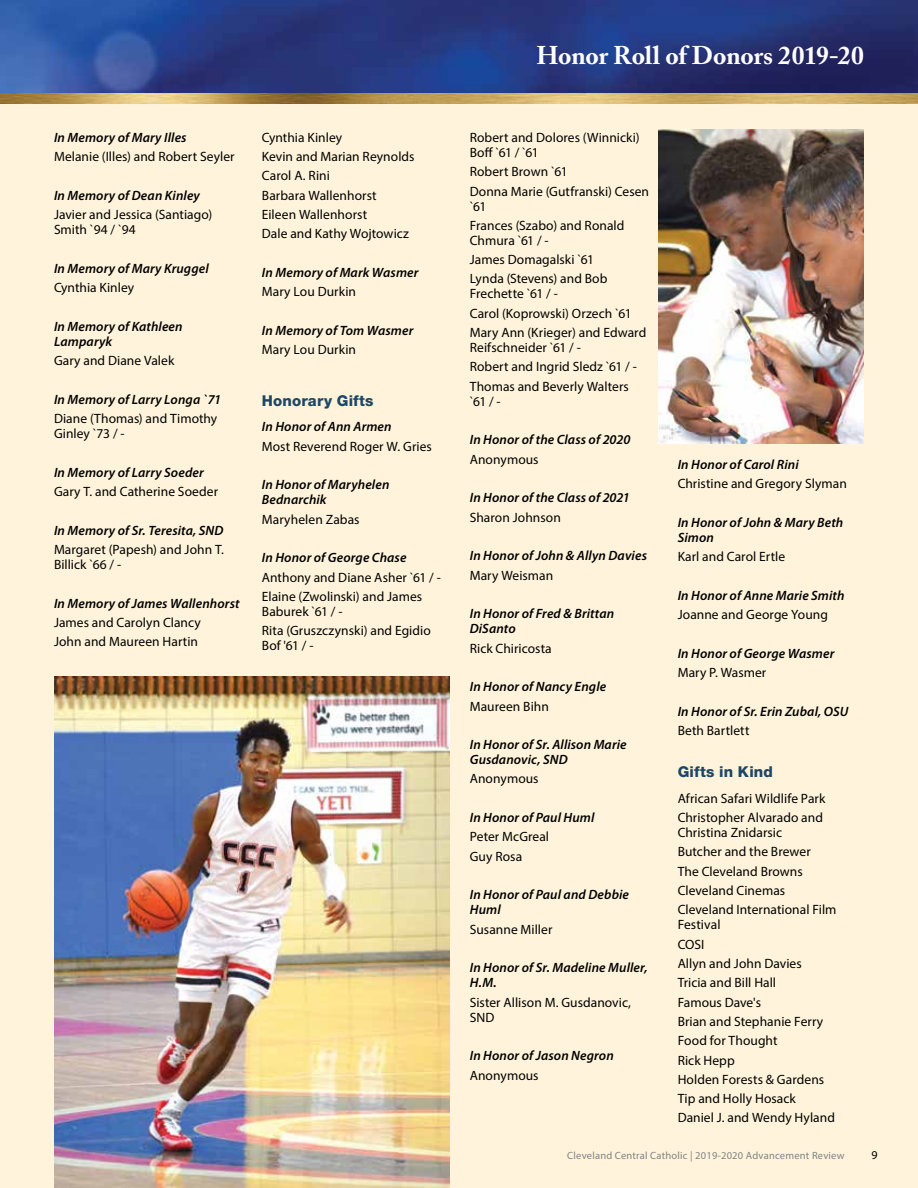
<style>
.page{position:relative;width:918px;height:1188px;background:#fff}
.page>*{position:absolute;margin:0;border:0;box-sizing:border-box;transform-origin:0 0}
.t1{font:700 25.5px "Adobe Caslon Pro";letter-spacing:-.01em;color:#fff}
.t2{font:800 15px "Helvetica Neue LT Std";letter-spacing:.015em;color:#1e4666}
.t3{font:13.5px/19.4px "Myriad Pro";letter-spacing:.005em;color:#000}
.t4{font:italic 600 13.5px/15px "Myriad Pro";letter-spacing:.01em;color:#000}
.t5{font:12px "Myriad Pro";color:#000}
.t6{font:10.5px "Myriad Pro";letter-spacing:.02em;color:#808285}
</style>
<div class="page">
<div style="left:0;top:95px;width:918px;height:1093px;background:#fff4db"></div>
<img style="left:54px;top:676px;width:395px;height:512px">
<img style="left:0;top:92px;width:918px;height:11px">
<img style="left:0;top:0;width:918px;height:92px">
<img style="left:659px;top:130px;width:205px;height:314px">
<p class="t4" style="left:54px;top:130px;width:134px">In Memory of Mary Illes</p>
<p class="t3" style="left:54px;top:147px;width:182px">Melanie (Illes) and Robert Seyler</p>
<p class="t4" style="left:54px;top:187px;width:147px">In Memory of Dean Kinley</p>
<p class="t3" style="left:54px;top:207px;width:160px;line-height:15px">Javier and Jessica (Santiago)<br>Smith `94 / `94</p>
<p class="t4" style="left:54px;top:260px;width:156px">In Memory of Mary Kruggel</p>
<p class="t3" style="left:54px;top:278px;width:82px">Cynthia Kinley</p>
<p class="t4" style="left:54px;top:318px;width:130px">In Memory of Kathleen<br>Lamparyk</p>
<p class="t3" style="left:54px;top:351px;width:122px">Gary and Diane Valek</p>
<p class="t4" style="left:54px;top:391px;width:169px">In Memory of Larry Longa `71</p>
<p class="t3" style="left:54px;top:411px;width:165px;line-height:15px">Diane (Thomas) and Timothy<br>Ginley `73 / -</p>
<p class="t4" style="left:54px;top:464px;width:151px">In Memory of Larry Soeder</p>
<p class="t3" style="left:54px;top:482px;width:166px">Gary T. and Catherine Soeder</p>
<p class="t4" style="left:54px;top:522px;width:171px">In Memory of Sr. Teresita, SND</p>
<p class="t3" style="left:54px;top:542px;width:171px;line-height:15px">Margaret (Papesh) and John T.<br>Billick `66 / -</p>
<p class="t4" style="left:54px;top:595px;width:187px">In Memory of James Wallenhorst</p>
<p class="t3" style="left:54px;top:612px;width:149px">James and Carolyn Clancy<br>John and Maureen Hartin</p>
<p class="t3" style="left:262px;top:127px;width:154px">Cynthia Kinley<br>Kevin and Marian Reynolds<br>Carol A. Rini<br>Barbara Wallenhorst<br>Eileen Wallenhorst<br>Dale and Kathy Wojtowicz</p>
<p class="t4" style="left:262px;top:265px;width:158px">In Memory of Mark Wasmer</p>
<p class="t3" style="left:262px;top:282px;width:96px">Mary Lou Durkin</p>
<p class="t4" style="left:262px;top:323px;width:153px">In Memory of Tom Wasmer</p>
<p class="t3" style="left:262px;top:340px;width:96px">Mary Lou Durkin</p>
<p class="t2" style="left:262px;top:391px;width:113px">Honorary Gifts</p>
<p class="t4" style="left:262px;top:419px;width:131px">In Honor of Ann Armen</p>
<p class="t3" style="left:262px;top:436px;width:171px">Most Reverend Roger W. Gries</p>
<p class="t4" style="left:262px;top:477px;width:129px">In Honor of Maryhelen<br>Bednarchik</p>
<p class="t3" style="left:262px;top:509px;width:99px">Maryhelen Zabas</p>
<p class="t4" style="left:262px;top:550px;width:146px">In Honor of George Chase</p>
<p class="t3" style="left:262px;top:567px;width:180px">Anthony and Diane Asher `61 / -<br>Elaine (Zwolinski) and James</p>
<p class="t3" style="left:262px;top:601px;width:170px">Baburek `61 / -<br>Rita (Gruszczynski) and Egidio</p>
<p class="t3" style="left:262px;top:636px;width:53px">Bof '61 / -</p>
<h1 class="t1" style="left:536px;top:40px;width:329px">Honor Roll of Donors 2019-20</h1>
<p class="t3" style="left:470px;top:130px;width:171px;line-height:15px">Robert and Dolores (Winnicki)<br>Boff `61 / `61</p>
<p class="t3" style="left:470px;top:162px;width:181px">Robert Brown `61<br>Donna Marie (Gutfranski) Cesen</p>
<p class="t3" style="left:470px;top:196px;width:156px">`61<br>Frances (Szabo) and Ronald</p>
<p class="t3" style="left:470px;top:230px;width:139px">Chmura `61 / -<br>James Domagalski `61<br>Lynda (Stevens) and Bob</p>
<p class="t3" style="left:470px;top:284px;width:178px">Frechette `61 / -<br>Carol (Koprowski) Orzech `61<br>Mary Ann (Krieger) and Edward</p>
<p class="t3" style="left:470px;top:338px;width:169px">Reifschneider `61 / -<br>Robert and Ingrid Sledz `61 / -<br>Thomas and Beverly Walters</p>
<p class="t3" style="left:470px;top:391px;width:32px">`61 / -</p>
<p class="t4" style="left:470px;top:432px;width:162px">In Honor of the Class of 2020</p>
<p class="t3" style="left:470px;top:449px;width:70px">Anonymous</p>
<p class="t4" style="left:470px;top:490px;width:162px">In Honor of the Class of 2021</p>
<p class="t3" style="left:470px;top:507px;width:93px">Sharon Johnson</p>
<p class="t4" style="left:470px;top:548px;width:179px">In Honor of John &amp; Allyn Davies</p>
<p class="t3" style="left:470px;top:565px;width:85px">Mary Weisman</p>
<p class="t4" style="left:470px;top:606px;width:146px">In Honor of Fred &amp; Brittan<br>DiSanto</p>
<p class="t3" style="left:470px;top:638px;width:83px">Rick Chiricosta</p>
<p class="t4" style="left:470px;top:679px;width:138px">In Honor of Nancy Engle</p>
<p class="t3" style="left:470px;top:696px;width:81px">Maureen Bihn</p>
<p class="t4" style="left:470px;top:737px;width:158px">In Honor of Sr. Allison Marie<br>Gusdanovic, SND</p>
<p class="t3" style="left:470px;top:769px;width:70px">Anonymous</p>
<p class="t4" style="left:470px;top:810px;width:126px">In Honor of Paul Huml</p>
<p class="t3" style="left:470px;top:827px;width:81px">Peter McGreal<br>Guy Rosa</p>
<p class="t4" style="left:470px;top:887px;width:161px">In Honor of Paul and Debbie<br>Huml</p>
<p class="t3" style="left:470px;top:919px;width:84px">Susanne Miller</p>
<p class="t4" style="left:470px;top:960px;width:179px">In Honor of Sr. Madeline Muller,<br>H.M.</p>
<p class="t3" style="left:470px;top:994px;width:163px;line-height:15px">Sister Allison M. Gusdanovic,<br>SND</p>
<p class="t4" style="left:470px;top:1048px;width:146px">In Honor of Jason Negron</p>
<p class="t3" style="left:470px;top:1065px;width:70px">Anonymous</p>
<p class="t4" style="left:678px;top:457px;width:123px">In Honor of Carol Rini</p>
<p class="t3" style="left:678px;top:474px;width:171px">Christine and Gregory Slyman</p>
<p class="t4" style="left:678px;top:515px;width:167px">In Honor of John &amp; Mary Beth<br>Simon</p>
<p class="t3" style="left:678px;top:547px;width:109px">Karl and Carol Ertle</p>
<p class="t4" style="left:678px;top:588px;width:168px">In Honor of Anne Marie Smith</p>
<p class="t3" style="left:678px;top:605px;width:152px">Joanne and George Young</p>
<p class="t4" style="left:678px;top:646px;width:158px">In Honor of George Wasmer</p>
<p class="t3" style="left:678px;top:663px;width:90px">Mary P. Wasmer</p>
<p class="t4" style="left:678px;top:703px;width:172px">In Honor of Sr. Erin Zubal, OSU</p>
<p class="t3" style="left:678px;top:721px;width:73px">Beth Bartlett</p>
<p class="t2" style="left:678px;top:763px;width:97px">Gifts in Kind</p>
<p class="t3" style="left:678px;top:788px;width:149px">African Safari Wildlife Park<br>Christopher Alvarado and</p>
<p class="t3" style="left:678px;top:823px;width:160px">Christina Znidarsic<br>Butcher and the Brewer<br>The Cleveland Browns<br>Cleveland Cinemas<br>Cleveland International Film</p>
<p class="t3" style="left:678px;top:915px;width:159px">Festival<br>COSI<br>Allyn and John Davies<br>Tricia and Bill Hall<br>Famous Dave's<br>Brian and Stephanie Ferry<br>Food for Thought<br>Rick Hepp<br>Holden Forests &amp; Gardens<br>Tip and Holly Hosack<br>Daniel J. and Wendy Hyland</p>
<p class="t6" style="left:567px;top:1149px;width:279px">Cleveland Central Catholic | 2019-2020 Advancement Review</p>
<p class="t5" style="left:871px;top:1148px;width:8px">9</p>
</div>
